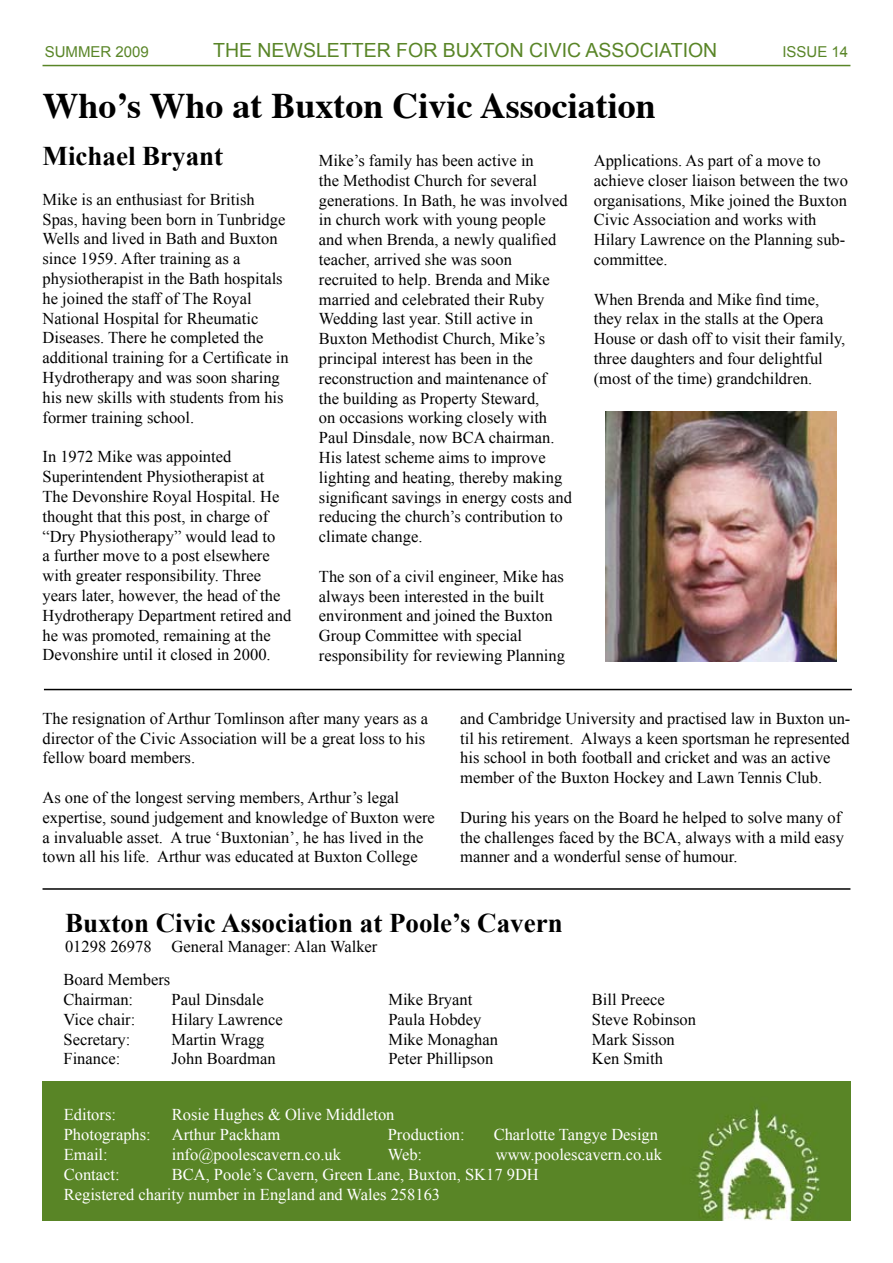
<style>
.page{position:relative;width:893px;height:1263px;background:#fff}
.page>*{position:absolute;margin:0;border:0;box-sizing:border-box;transform-origin:0 0}
.t1{font:700 36px "Times";color:#000}
.t2{font:700 27px "Times New Roman";color:#000}
.t3{font:19.5px "Arial";color:#598527}
.t4{font:16.5px/19.8px "Times New Roman";color:#000}
.t5{font:16.5px/19.8px "Times New Roman";color:#fff}
.t6{font:15px "Arial";color:#598527}
</style>
<div class="page">
<div style="left:43px;top:1081px;width:807px;height:139px;background:#598526"></div>
<hr style="left:43px;top:888px;width:807px;height:2px;background:#000">
<hr style="left:43px;top:65px;width:807px;height:1px;background:#598527">
<hr style="left:44px;top:689px;width:808px;height:1px;background:#000">
<img style="left:605px;top:412px;width:232px;height:249px">
<p class="t6" style="left:45px;top:42px;width:106px">SUMMER 2009</p>
<p class="t3" style="left:213px;top:37px;width:506px">THE NEWSLETTER FOR BUXTON CIVIC ASSOCIATION</p>
<p class="t6" style="left:782px;top:42px;width:67px">ISSUE 14</p>
<h1 class="t1" style="left:43px;top:72px;width:615px">Who’s Who at Buxton Civic Association</h1>
<h2 class="t2" style="left:43px;top:141px;width:182px">Michael Bryant</h2>
<p class="t4" style="left:43px;top:189px;width:248px">Mike is an enthusiast for British Spas, having been born in Tunbridge Wells and lived in Bath and Buxton since 1959. After training as a physiotherapist in the Bath hospitals he joined the staff of The Royal National Hospital for Rheumatic Diseases. There he completed the additional training for a Certificate in Hydrotherapy and was soon sharing his new skills with students from his former training school.</p>
<p class="t4" style="left:43px;top:447px;width:250px">In 1972 Mike was appointed Superintendent Physiotherapist at The Devonshire Royal Hospital. He thought that this post, in charge of “Dry Physiotherapy” would lead to<br>a further move to a post elsewhere with greater responsibility. Three years later, however, the head of the Hydrotherapy Department retired and he was promoted, remaining at the Devonshire until it closed in 2000.</p>
<p class="t4" style="left:594px;top:150px;width:256px">Applications. As part of a move to achieve closer liaison between the two organisations, Mike joined the Buxton<br>Civic Association and works with<br>Hilary Lawrence on the Planning sub&shy;committee.</p>
<p class="t4" style="left:594px;top:289px;width:253px">When Brenda and Mike find time, they relax in the stalls at the Opera House or dash off to visit their family, three daughters and four delightful (most of the time) grandchildren.</p>
<p class="t4" style="left:319px;top:150px;width:254px">Mike’s family has been active in<br>the Methodist Church for several generations. In Bath, he was involved in church work with young people and when Brenda, a newly qualified teacher, arrived she was soon recruited to help. Brenda and Mike married and celebrated their Ruby Wedding last year. Still active in Buxton Methodist Church, Mike’s principal interest has been in the reconstruction and maintenance of<br>the building as Property Steward,<br>on occasions working closely with Paul Dinsdale, now BCA chairman.<br>His latest scheme aims to improve lighting and heating, thereby making significant savings in energy costs and reducing the church’s contribution to climate change.</p>
<p class="t4" style="left:319px;top:566px;width:248px">The son of a civil engineer, Mike has always been interested in the built environment and joined the Buxton Group Committee with special responsibility for reviewing Planning</p>
<p class="t4" style="left:43px;top:708px;width:387px">The resignation of Arthur Tomlinson after many years as a director of the Civic Association will be a great loss to his fellow board members.</p>
<p class="t4" style="left:43px;top:787px;width:394px">As one of the longest serving members, Arthur’s legal expertise, sound judgement and knowledge of Buxton were a invaluable asset. A true ‘Buxtonian’, he has lived in the town all his life. Arthur was educated at Buxton College</p>
<p class="t4" style="left:460px;top:708px;width:392px">and Cambridge University and practised law in Buxton un&shy;til his retirement. Always a keen sportsman he represented his school in both football and cricket and was an active member of the Buxton Hockey and Lawn Tennis Club.</p>
<p class="t4" style="left:460px;top:807px;width:385px">During his years on the Board he helped to solve many of the challenges faced by the BCA, always with a mild easy manner and a wonderful sense of humour.</p>
<h2 class="t2" style="left:65px;top:907px;width:499px">Buxton Civic Association at Poole’s Cavern</h2>
<p class="t4" style="left:64px;top:929px;width:315px;line-height:33.6px">01298 26978 General Manager: Alan Walker<br>Board Members</p>
<p class="t4" style="left:64px;top:989px;width:71px">Chairman:</p>
<p class="t4" style="left:172px;top:989px;width:94px">Paul Dinsdale</p>
<p class="t4" style="left:64px;top:1009px;width:73px">Vice chair:</p>
<p class="t4" style="left:172px;top:1009px;width:113px">Hilary Lawrence</p>
<p class="t4" style="left:64px;top:1029px;width:68px">Secretary:</p>
<p class="t4" style="left:172px;top:1029px;width:94px">Martin Wragg</p>
<p class="t4" style="left:64px;top:1049px;width:58px">Finance:</p>
<p class="t4" style="left:172px;top:1049px;width:106px">John Boardman</p>
<p class="t4" style="left:388px;top:989px;width:111px">Mike Bryant<br>Paula Hobdey<br>Mike Monaghan<br>Peter Phillipson</p>
<p class="t4" style="left:592px;top:989px;width:106px">Bill Preece<br>Steve Robinson<br>Mark Sisson<br>Ken Smith</p>
<p class="t5" style="left:64px;top:1105px;width:54px">Editors:</p>
<p class="t5" style="left:172px;top:1105px;width:224px">Rosie Hughes &amp; Olive Middleton</p>
<p class="t5" style="left:64px;top:1124px;width:89px">Photographs:</p>
<p class="t5" style="left:172px;top:1124px;width:110px">Arthur Packham</p>
<p class="t5" style="left:388px;top:1124px;width:79px">Production:</p>
<p class="t5" style="left:494px;top:1124px;width:166px">Charlotte Tangye Design</p>
<p class="t5" style="left:64px;top:1144px;width:46px">Email:</p>
<p class="t5" style="left:172px;top:1144px;width:171px">info@poolescavern.co.uk</p>
<p class="t5" style="left:388px;top:1144px;width:36px">Web:</p>
<p class="t5" style="left:496px;top:1144px;width:168px">www.poolescavern.co.uk</p>
<p class="t5" style="left:64px;top:1164px;width:57px">Contact:</p>
<p class="t5" style="left:64px;top:1164px;width:477px;text-indent:108px">BCA, Poole’s Cavern, Green Lane, Buxton, SK17 9DH<br>Registered charity number in England and Wales 258163</p>
</div>
